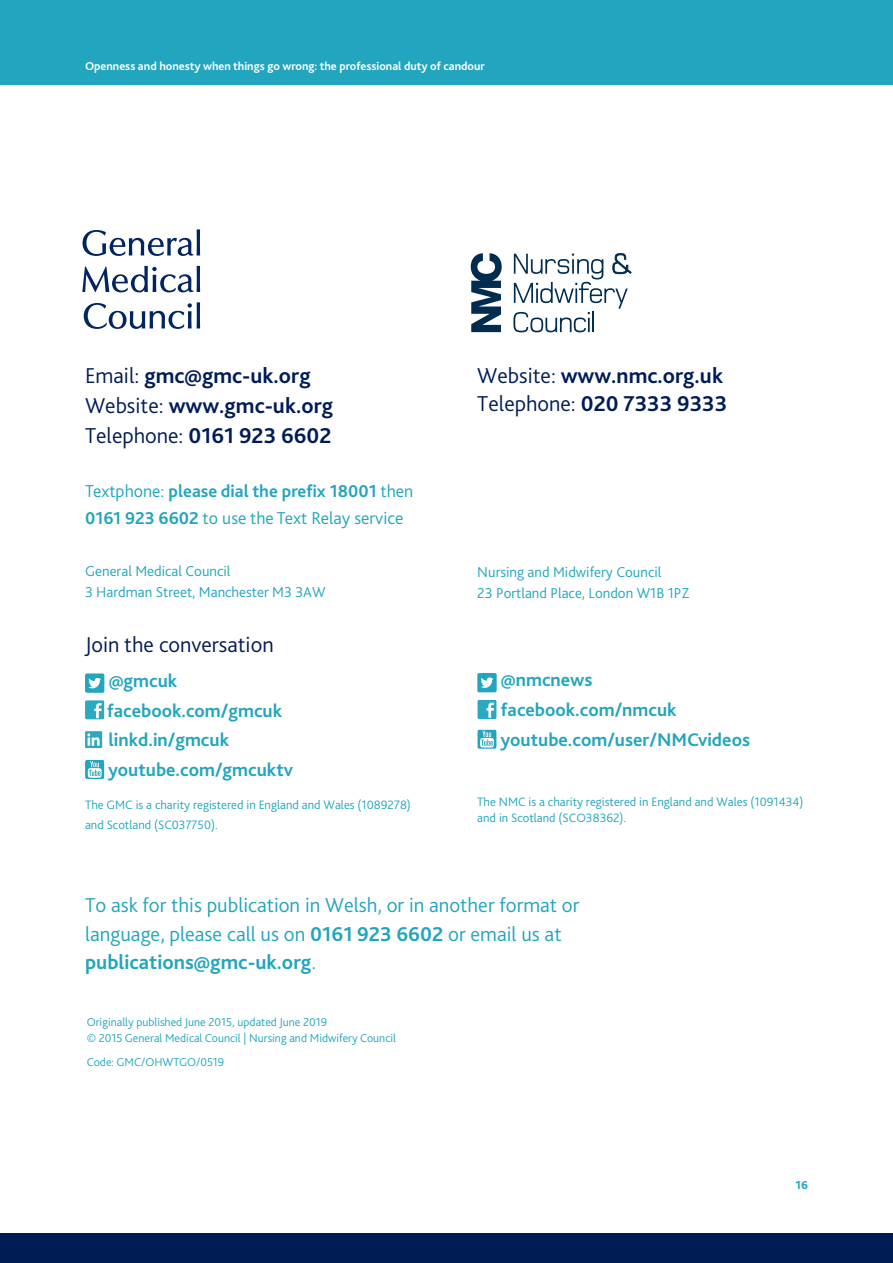
<style>
.page{position:relative;width:893px;height:1263px;background:#fff}
.page>*{position:absolute;margin:0;border:0;box-sizing:border-box;transform-origin:0 0}
.t1{font:700 22.5px/30px "Bliss 2";color:#001c54}
.t2{font:300 22.5px "Bliss 2";color:#001c54}
.t3{font:300 21px/28.5px "Bliss 2";color:#22a5be}
.t4{font:700 19.05px/29.7px "Bliss 2";color:#22a5be}
.t5{font:300 18px/27px "Bliss 2";color:#22a5be}
.t6{font:300 15px/21px "Bliss 2";color:#22a5be}
.t7{font:300 12.75px/19.5px "Bliss 2";color:#22a5be}
.t8{font:300 12px/16.5px "Bliss 2";color:#22a5be}
.t9{font:700 12px "Bliss 2";color:#fff}
.t10{font:800 12px "Bliss 2";color:#22a5be}
.s1{font-weight:300}
.s2{font-weight:700}
</style>
<div class="page">
<div style="left:0;top:0;width:893px;height:85px;background:#22a5be"></div>
<div style="left:0;top:1233px;width:893px;height:30px;background:#001c54"></div>
<svg style="left:85px;top:673px;width:19px;height:20px"></svg>
<svg style="left:85px;top:700px;width:19px;height:19px"></svg>
<svg style="left:85px;top:730px;width:19px;height:19px"></svg>
<svg style="left:85px;top:731px;width:17px;height:17px"></svg>
<svg style="left:85px;top:760px;width:19px;height:19px"></svg>
<svg style="left:477px;top:673px;width:20px;height:19px"></svg>
<svg style="left:477px;top:700px;width:20px;height:19px"></svg>
<svg style="left:477px;top:729px;width:20px;height:20px"></svg>
<svg style="left:477px;top:730px;width:20px;height:19px"></svg>
<svg style="left:83px;top:229px;width:117px;height:27px"></svg>
<svg style="left:82px;top:266px;width:118px;height:26px"></svg>
<svg style="left:84px;top:302px;width:116px;height:27px"></svg>
<svg style="left:471px;top:253px;width:31px;height:79px"></svg>
<svg style="left:513px;top:253px;width:118px;height:79px"></svg>
<hr style="left:592px;top:311px;width:2px;height:21px;background:#002c4f">
<p class="t9" style="left:85px;top:59px;width:401px">Openness and honesty when things go wrong: the professional duty of candour</p>
<h1 class="t1" style="left:85px;top:360px;width:250px"><span class="s1">Email:</span> gmc@gmc-uk.org<br><span class="s1">Website:</span> www.gmc-uk.org<br><span class="s1">Telephone:</span> 0161 923 6602</h1>
<h3 class="t5" style="left:85px;top:477px;width:330px">Textphone: <span class="s2">please dial the prefix 18001</span> then<br><span class="s2">0161 923 6602</span> to use the Text Relay service</h3>
<p class="t6" style="left:85px;top:560px;width:242px">General Medical Council<br>3 Hardman Street, Manchester M3 3AW</p>
<h1 class="t2" style="left:85px;top:630px;width:190px">Join the conversation</h1>
<h3 class="t4" style="left:107px;top:665px;width:187px">@gmcuk facebook.com/gmcuk linkd.in/gmcuk youtube.com/gmcuktv</h3>
<p class="t7" style="left:85px;top:795px;width:327px">The GMC is a charity registered in England and Wales (1089278) and Scotland (SC037750).</p>
<h1 class="t1" style="left:477px;top:361px;width:251px;line-height:28.5px"><span class="s1">Website:</span> www.nmc.org.uk<br><span class="s1">Telephone:</span> 020 7333 9333</h1>
<p class="t6" style="left:477px;top:561px;width:214px">Nursing and Midwifery Council<br>23 Portland Place, London W1B 1PZ</p>
<h3 class="t4" style="left:500px;top:665px;width:251px">@nmcnews facebook.com/nmcuk youtube.com/user/NMCvideos</h3>
<p class="t7" style="left:477px;top:793px;width:327px;line-height:16.5px">The NMC is a charity registered in England and Wales (1091434) and in Scotland (SCO38362).</p>
<h2 class="t3" style="left:85px;top:891px;width:496px">To ask for this publication in Welsh, or in another format or language, please call us on <span class="s2">0161 923 6602</span> or email us at <span class="s2">publications@gmc-uk.org</span>.</h2>
<p class="t8" style="left:87px;top:1013px;width:311px">Originally published June 2015, updated June 2019<br>© 2015 General Medical Council | Nursing and Midwifery Council</p>
<p class="t8" style="left:87px;top:1053px;width:139px">Code: GMC/OHWTGO/0519</p>
<p class="t10" style="left:795px;top:1177px;width:14px">16</p>
</div>
